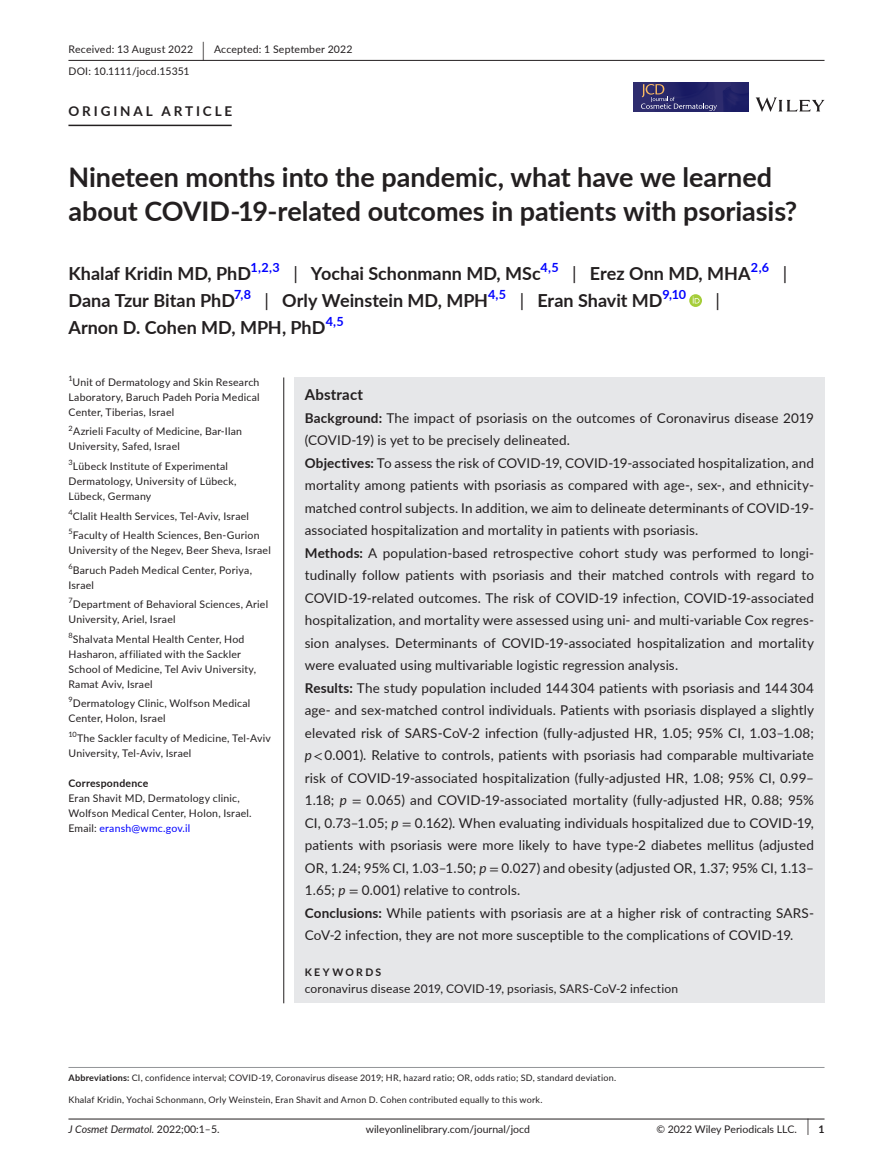
<style>
.page{position:relative;width:893px;height:1174px;background:#fff}
.page>*{position:absolute;margin:0;border:0;box-sizing:border-box;transform-origin:0 0}
.t1{font:700 27px/34.5px "Lato";letter-spacing:-.005em;color:#231f20}
.t2{font:700 18px "Lato";color:#231f20}
.t3{font:18px "Lato";color:#231f20}
.t4{font:700 15px "Lato";letter-spacing:.015em;color:#231f20}
.t5{font:13.5px/22.5px "Lato";letter-spacing:.01em;color:#231f20}
.t6{font:700 13.5px "Lato";letter-spacing:.215em;color:#231f20}
.t7{font:700 12.6px "Lato";color:#00f}
.t8{font:12px "Lato";letter-spacing:.01em;color:#231f20}
.t9{font:10.5px/15px "Lato";letter-spacing:.02em;color:#231f20}
.t10{font:10.5px "Lato";color:#231f20}
.t11{font:italic 10.5px "Lato";color:#231f20}
.t12{font:700 10.5px "Lato";letter-spacing:.02em;color:#231f20}
.t13{font:700 10.5px "Lato";letter-spacing:.22em;color:#231f20}
.t14{font:9px "Lato";letter-spacing:.025em;color:#231f20}
.t15{font:7.35px "Lato";color:#231f20}
.s1{font-size:19.65px}
.s2{font-weight:400}
.s3{color:#00f}
.s4{font-weight:700}
.s5{font-style:italic}
.s6{font-family:"STIX"}
.s7{font-style:normal}
.s8{font-size:17.4px}
</style>
<div class="page">
<hr style="left:68px;top:1118px;width:756px;height:1px;background:#231f20">
<svg style="left:756px;top:97px;width:68px;height:15px"></svg>
<img style="left:633px;top:82px;width:115px;height:30px">
<svg style="left:641px;top:84px;width:76px;height:27px;background:#3c3a73"></svg>
<hr style="left:68px;top:60px;width:756px;height:1px;background:#231f20">
<hr style="left:68px;top:125px;width:164px;height:1px;background:#231f20">
<svg style="left:689px;top:294px;width:13px;height:13px"></svg>
<svg style="left:693px;top:296px;width:7px;height:7px"></svg>
<hr style="left:68px;top:1067px;width:756px;height:1px;background:#939598">
<div style="left:294px;top:377px;width:530px;height:626px;background:#e6e7e9"></div>
<hr style="left:283px;top:377px;width:1px;height:626px;background:#231f20">
<p class="t9" style="left:68px;top:38px;width:286px;line-height:21.8px">Received: 13 August 2022 <span class="s1">|</span> Accepted: 1 September 2022<br>DOI: 10.1111/jocd.15351</p>
<p class="t6" style="left:68px;top:101px;width:165px">ORIGINAL ARTICLE</p>
<h1 class="t1" style="left:68px;top:159px;width:730px">Nineteen months into the pandemic, what have we learned about COVID-19-related outcomes in patients with psoriasis?</h1>
<h2 class="t2" style="left:68px;top:260px;width:184px">Khalaf Kridin MD, PhD</h2>
<p class="t7" style="left:250px;top:258px;width:31px">1,2,3</p>
<h2 class="t2" style="left:293px;top:260px;width:249px"><span class="s2">|</span> Yochai Schonmann MD, MSc</h2>
<p class="t7" style="left:541px;top:258px;width:20px">4,5</p>
<h2 class="t2" style="left:572px;top:260px;width:180px"><span class="s2">|</span> Erez Onn MD, MHA</h2>
<p class="t7" style="left:751px;top:258px;width:20px">2,6</p>
<h2 class="t3" style="left:783px;top:260px;width:6px">|</h2>
<h2 class="t2" style="left:68px;top:287px;width:168px">Dana Tzur Bitan PhD</h2>
<p class="t7" style="left:234px;top:285px;width:18px">7,8</p>
<h2 class="t2" style="left:265px;top:287px;width:225px"><span class="s2">|</span> Orly Weinstein MD, MPH</h2>
<p class="t7" style="left:488px;top:285px;width:20px">4,5</p>
<h2 class="t2" style="left:520px;top:287px;width:144px"><span class="s2">|</span> Eran Shavit MD</h2>
<p class="t7" style="left:662px;top:285px;width:25px">9,10</p>
<h2 class="t3" style="left:715px;top:287px;width:6px">|</h2>
<h2 class="t2" style="left:68px;top:314px;width:258px">Arnon D. Cohen MD, MPH, PhD</h2>
<p class="t7" style="left:326px;top:312px;width:20px">4,5</p>
<p class="t15" style="left:68px;top:373px;width:6px">1</p>
<p class="t9" style="left:68px;top:374px;width:193px;text-align:justify;text-indent:4px">Unit of Dermatology and Skin Research Laboratory, Baruch Padeh Poria Medical Center, Tiberias, Israel</p>
<p class="t9" style="left:68px;top:424px;width:175px"><sup>2</sup>Azrieli Faculty of Medicine, Bar-Ilan<br>University, Safed, Israel</p>
<p class="t9" style="left:68px;top:458px;width:170px"><sup>3</sup>Lübeck Institute of Experimental<br>Dermatology, University of Lübeck,<br>Lübeck, Germany</p>
<p class="t9" style="left:68px;top:505px;width:193px;line-height:19.5px"><sup>4</sup>Clalit Health Services, Tel-Aviv, Israel<br><sup>5</sup>Faculty of Health Sciences, Ben-Gurion</p>
<p class="t9" style="left:68px;top:540px;width:204px;line-height:19.5px">University of the Negev, Beer Sheva, Israel<br><sup>6</sup>Baruch Padeh Medical Center, Poriya,</p>
<p class="t9" style="left:68px;top:574px;width:201px;line-height:19.5px">Israel<br><sup>7</sup>Department of Behavioral Sciences, Ariel</p>
<p class="t9" style="left:68px;top:609px;width:178px;line-height:19.5px">University, Ariel, Israel<br><sup>8</sup>Shalvata Mental Health Center, Hod</p>
<p class="t9" style="left:68px;top:646px;width:189px">Hasharon, affiliated with the Sackler<br>School of Medicine, Tel Aviv University,<br>Ramat Aviv, Israel</p>
<p class="t9" style="left:68px;top:695px;width:183px"><sup>9</sup>Dermatology Clinic, Wolfson Medical<br>Center, Holon, Israel</p>
<p class="t9" style="left:68px;top:730px;width:204px"><sup>10</sup>The Sackler faculty of Medicine, Tel-Aviv<br>University, Tel-Aviv, Israel</p>
<p class="t12" style="left:68px;top:775px;width:81px">Correspondence</p>
<p class="t9" style="left:68px;top:790px;width:185px">Eran Shavit MD, Dermatology clinic,<br>Wolfson Medical Center, Holon, Israel.<br>Email: <span class="s3">eransh@wmc.gov.il</span></p>
<p class="t4" style="left:305px;top:383px;width:60px">Abstract</p>
<p class="t5" style="left:305px;top:406px;width:511px"><span class="s4">Background:</span> The impact of psoriasis on the outcomes of Coronavirus disease 2019 (COVID-19) is yet to be precisely delineated.<br><span class="s4">Objectives:</span> To assess the risk of COVID-19, COVID-19-associated hospitalization, and mortality among patients with psoriasis as compared with age-, sex-, and ethnicity&shy;matched control subjects. In addition, we aim to delineate determinants of COVID-19- associated hospitalization and mortality in patients with psoriasis.<br><span class="s4">Methods:</span> A population-based retrospective cohort study was performed to longi&shy;tudinally follow patients with psoriasis and their matched controls with regard to COVID-19-related outcomes. The risk of COVID-19 infection, COVID-19-associated hospitalization, and mortality were assessed using uni- and multi-variable Cox regres&shy;sion analyses. Determinants of COVID-19-associated hospitalization and mortality were evaluated using multivariable logistic regression analysis.<br><span class="s4">Results:</span> The study population included 144 304 patients with psoriasis and 144 304 age- and sex-matched control individuals. Patients with psoriasis displayed a slightly elevated risk of SARS-CoV-2 infection (fully-adjusted HR, 1.05; 95% CI, 1.03–1.08; <span class="s5">p</span><span class="s6">&lt;</span> 0.001). Relative to controls, patients with psoriasis had comparable multivariate risk of COVID-19-associated hospitalization (fully-adjusted HR, 1.08; 95% CI, 0.99– 1.18; <span class="s5">p</span> <span class="s6">=</span> 0.065) and COVID-19-associated mortality (fully-adjusted HR, 0.88; 95% CI, 0.73–1.05; <span class="s5">p</span> <span class="s6">=</span> 0.162). When evaluating individuals hospitalized due to COVID-19, patients with psoriasis were more likely to have type-2 diabetes mellitus (adjusted OR, 1.24; 95% CI, 1.03–1.50; <span class="s5">p</span> <span class="s6">=</span> 0.027) and obesity (adjusted OR, 1.37; 95% CI, 1.13– 1.65; <span class="s5">p</span> <span class="s6">=</span> 0.001) relative to controls.<br><span class="s4">Conclusions:</span> While patients with psoriasis are at a higher risk of contracting SARS-CoV-2 infection, they are not more susceptible to the complications of COVID-19.</p>
<p class="t13" style="left:305px;top:964px;width:78px">KEYWORDS</p>
<p class="t8" style="left:305px;top:979px;width:375px">coronavirus disease 2019, COVID-19, psoriasis, SARS-CoV-2 infection</p>
<p class="t14" style="left:68px;top:1071px;width:549px"><span class="s4">Abbreviations:</span> CI, confidence interval; COVID-19, Coronavirus disease 2019; HR, hazard ratio; OR, odds ratio; SD, standard deviation.</p>
<p class="t14" style="left:68px;top:1093px;width:476px">Khalaf Kridin, Yochai Schonmann, Orly Weinstein, Eran Shavit and Arnon D. Cohen contributed equally to this work.</p>
<p class="t11" style="left:68px;top:1121px;width:153px">J Cosmet Dermatol. <span class="s7">2022;00:1–5.</span></p>
<p class="t10" style="left:366px;top:1121px;width:166px">wileyonlinelibrary.com/journal/jocd</p>
<p class="t10" style="left:656px;top:1121px;width:170px">© 2022 Wiley Periodicals LLC. <span class="s8">|</span> <span class="s4">1</span></p>
</div>
